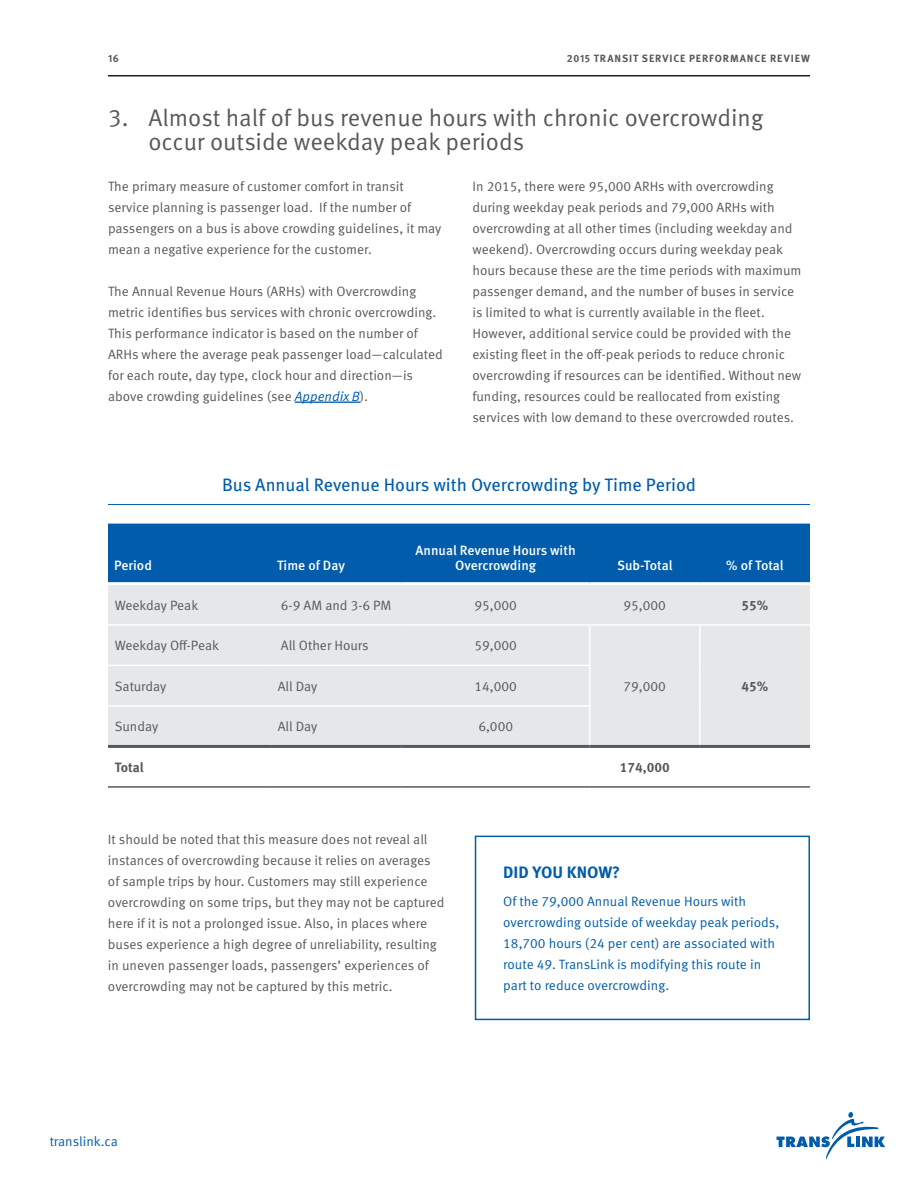
<style>
.page{position:relative;width:918px;height:1188px;background:#fff}
.page>*{position:absolute;margin:0;border:0;box-sizing:border-box;transform-origin:0 0}
.t1{font:24px/24px "Meta OT Norm";color:#57585a}
.t2{font:18px "Meta OT";color:#015dab}
.t3{font:700 16.5px "Meta OT";color:#015dab}
.t4{font:13.5px/21px "Meta OT Norm";color:#57585a}
.t5{font:13.5px/21px "Meta OT Norm";color:#015dab}
.t6{font:500 13.5px/15px "Meta OT";color:#fff;text-align:center}
.t7{font:700 13.5px "Meta OT";color:#57585a}
.t8{font:700 10.5px "Meta OT";letter-spacing:.085em;color:#57585a}
.s1{font-family:"Meta OT Norm Ita";color:#015dab}
</style>
<div class="page">
<hr style="left:108px;top:75px;width:702px;height:1px;background:#231f20">
<svg style="left:777px;top:1112px;width:108px;height:48px"></svg>
<hr style="left:856px;top:1137px;width:4px;height:10px;background:#015dab">
<hr style="left:295px;top:402px;width:65px;height:1px;background:#015dab">
<hr style="left:108px;top:504px;width:702px;height:1px;background:#015dab">
<div style="left:108px;top:524px;width:702px;height:58px;background:#015dab"></div>
<div style="left:108px;top:585px;width:702px;height:160px;background:#e6e7e9"></div>
<hr style="left:108px;top:624px;width:163px;height:2px;background:#fff">
<hr style="left:271px;top:624px;width:131px;height:2px;background:#fff">
<hr style="left:402px;top:624px;width:188px;height:2px;background:#fff">
<hr style="left:590px;top:624px;width:110px;height:2px;background:#fff">
<hr style="left:700px;top:624px;width:110px;height:2px;background:#fff">
<hr style="left:108px;top:665px;width:163px;height:1px;background:#fff">
<hr style="left:271px;top:665px;width:131px;height:1px;background:#fff">
<hr style="left:402px;top:665px;width:188px;height:1px;background:#fff">
<hr style="left:108px;top:705px;width:163px;height:2px;background:#fff">
<hr style="left:271px;top:705px;width:131px;height:2px;background:#fff">
<hr style="left:402px;top:705px;width:188px;height:2px;background:#fff">
<hr style="left:589px;top:626px;width:1px;height:39px;background:#fff">
<hr style="left:699px;top:626px;width:2px;height:39px;background:#fff">
<hr style="left:589px;top:666px;width:1px;height:39px;background:#fff">
<hr style="left:699px;top:665px;width:2px;height:41px;background:#fff">
<hr style="left:589px;top:707px;width:1px;height:38px;background:#fff">
<hr style="left:699px;top:706px;width:2px;height:39px;background:#fff">
<hr style="left:108px;top:745px;width:163px;height:3px;background:#57585a">
<hr style="left:271px;top:745px;width:131px;height:3px;background:#57585a">
<hr style="left:402px;top:745px;width:188px;height:3px;background:#57585a">
<hr style="left:590px;top:745px;width:110px;height:3px;background:#57585a">
<hr style="left:700px;top:745px;width:110px;height:3px;background:#57585a">
<hr style="left:108px;top:786px;width:163px;height:2px;background:#57585a">
<hr style="left:271px;top:786px;width:131px;height:2px;background:#57585a">
<hr style="left:402px;top:786px;width:188px;height:2px;background:#57585a">
<hr style="left:590px;top:786px;width:110px;height:2px;background:#57585a">
<hr style="left:700px;top:786px;width:110px;height:2px;background:#57585a">
<div style="left:475px;top:836px;width:335px;height:184px;border:2px solid #015dab"></div>
<p class="t8" style="left:108px;top:52px;width:12px">16</p>
<p class="t8" style="left:567px;top:52px;width:245px">2015 TRANSIT SERVICE PERFORMANCE REVIEW</p>
<h1 class="t1" style="left:148px;top:106px;width:616px;text-indent:-40px">3. Almost half of bus revenue hours with chronic overcrowding occur outside weekday peak periods</h1>
<p class="t4" style="left:108px;top:176px;width:335px">The primary measure of customer comfort in transit service planning is passenger load. If the number of passengers on a bus is above crowding guidelines, it may mean a negative experience for the customer.</p>
<p class="t4" style="left:108px;top:281px;width:336px">The Annual Revenue Hours (ARHs) with Overcrowding metric identifies bus services with chronic overcrowding.<br>This performance indicator is based on the number of ARHs where the average peak passenger load—calculated for each route, day type, clock hour and direction—is above crowding guidelines (see <span class="s1">Appendix B</span>).</p>
<p class="t4" style="left:472px;top:176px;width:331px">In 2015, there were 95,000 ARHs with overcrowding during weekday peak periods and 79,000 ARHs with overcrowding at all other times (including weekday and weekend). Overcrowding occurs during weekday peak hours because these are the time periods with maximum passenger demand, and the number of buses in service is limited to what is currently available in the fleet.<br>However, additional service could be provided with the existing fleet in the off-peak periods to reduce chronic overcrowding if resources can be identified. Without new funding, resources could be reallocated from existing services with low demand to these overcrowded routes.</p>
<h2 class="t2" style="left:222px;top:473px;width:476px">Bus Annual Revenue Hours with Overcrowding by Time Period</h2>
<p class="t6" style="left:114px;top:558px;width:40px">Period</p>
<p class="t6" style="left:277px;top:558px;width:70px">Time of Day</p>
<p class="t6" style="left:416px;top:543px;width:162px">Annual Revenue Hours with<br>Overcrowding</p>
<p class="t6" style="left:617px;top:558px;width:57px">Sub-Total</p>
<p class="t6" style="left:726px;top:558px;width:59px">% of Total</p>
<p class="t4" style="left:115px;top:595px;width:85px">Weekday Peak</p>
<p class="t4" style="left:281px;top:595px;width:112px">6-9 AM and 3-6 PM</p>
<p class="t4" style="left:475px;top:595px;width:44px">95,000</p>
<p class="t4" style="left:624px;top:595px;width:44px">95,000</p>
<p class="t7" style="left:741px;top:597px;width:28px">55%</p>
<p class="t4" style="left:115px;top:635px;width:106px">Weekday Off-Peak</p>
<p class="t4" style="left:281px;top:635px;width:89px">All Other Hours</p>
<p class="t4" style="left:475px;top:635px;width:44px">59,000</p>
<p class="t4" style="left:115px;top:676px;width:53px">Saturday</p>
<p class="t4" style="left:278px;top:676px;width:41px">All Day</p>
<p class="t4" style="left:475px;top:676px;width:44px">14,000</p>
<p class="t4" style="left:624px;top:676px;width:44px">79,000</p>
<p class="t7" style="left:741px;top:678px;width:28px">45%</p>
<p class="t4" style="left:115px;top:716px;width:45px">Sunday</p>
<p class="t4" style="left:278px;top:716px;width:41px">All Day</p>
<p class="t4" style="left:478px;top:716px;width:36px">6,000</p>
<p class="t7" style="left:115px;top:759px;width:30px">Total</p>
<p class="t7" style="left:620px;top:759px;width:52px">174,000</p>
<p class="t4" style="left:108px;top:829px;width:338px">It should be noted that this measure does not reveal all instances of overcrowding because it relies on averages of sample trips by hour. Customers may still experience overcrowding on some trips, but they may not be captured here if it is not a prolonged issue. Also, in places where buses experience a high degree of unreliability, resulting in uneven passenger loads, passengers’ experiences of overcrowding may not be captured by this metric.</p>
<p class="t5" style="left:50px;top:1131px;width:70px">translink.ca</p>
<p class="t3" style="left:503px;top:862px;width:118px">DID YOU KNOW?</p>
<p class="t5" style="left:503px;top:891px;width:278px">Of the 79,000 Annual Revenue Hours with overcrowding outside of weekday peak periods, 18,700 hours (24 per cent) are associated with route 49. TransLink is modifying this route in part to reduce overcrowding.</p>
</div>
